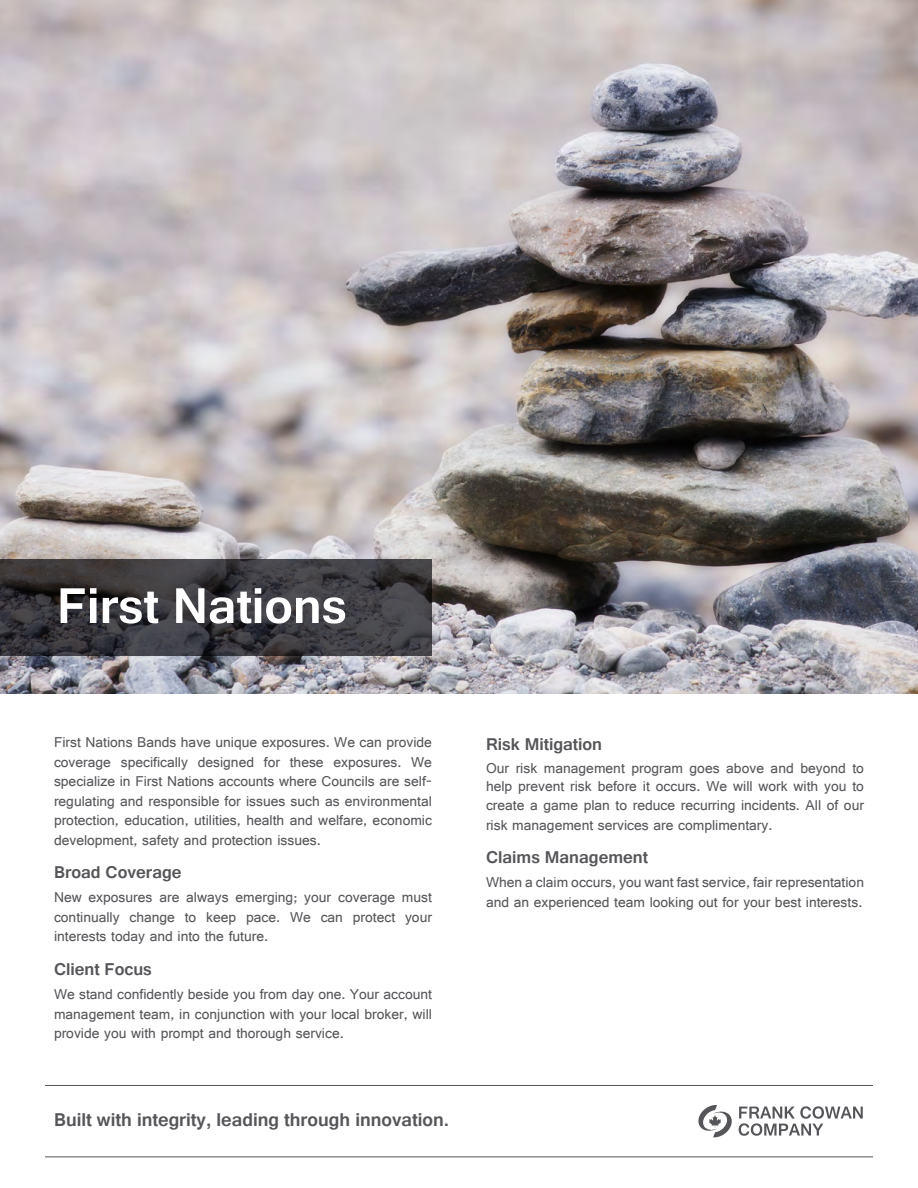
<style>
.page{position:relative;width:918px;height:1188px;background:#fff}
.page>*{position:absolute;margin:0;border:0;box-sizing:border-box;transform-origin:0 0}
.Heading{font:700 52.5px "Gautami";color:#fff}
.t1{font:700 19.5px "Gautami";color:#56565a}
.Paragraph_Bold{font:700 18px "Gautami";color:#56565a}
.Paragraph{font:15px/19.5px "Gautami";color:#56565a;text-align:justify}
</style>
<div class="page">
<hr style="left:45px;top:1085px;width:828px;height:1px;background:#56565a">
<hr style="left:45px;top:1156px;width:828px;height:1px;background:#56565a">
<svg style="left:698px;top:1105px;width:165px;height:32px"></svg>
<img style="left:0;top:0;width:918px;height:694px">
<svg style="left:0;top:559px;width:432px;height:97px;background:#3a383d"></svg>
<p class="Heading" style="left:57px;top:574px;width:291px">First Nations</p>
<p class="Paragraph" style="left:54px;top:732px;width:380px">First Nations Bands have unique exposures. We can provide coverage specifically designed for these exposures. We specialize in First Nations accounts where Councils are self&shy;regulating and responsible for issues such as environmental protection, education, utilities, health and welfare, economic development, safety and protection issues.</p>
<p class="Paragraph_Bold" style="left:54px;top:862px;width:129px">Broad Coverage</p>
<p class="Paragraph" style="left:54px;top:888px;width:380px">New exposures are always emerging; your coverage must continually change to keep pace. We can protect your interests today and into the future.</p>
<p class="Paragraph_Bold" style="left:54px;top:958px;width:99px">Client Focus</p>
<p class="Paragraph" style="left:54px;top:984px;width:380px">We stand confidently beside you from day one. Your account management team, in conjunction with your local broker, will provide you with prompt and thorough service.</p>
<h2 class="t1" style="left:54px;top:1108px;width:397px">Built with integrity, leading through innovation.</h2>
<p class="Paragraph_Bold" style="left:486px;top:733px;width:118px">Risk Mitigation</p>
<p class="Paragraph" style="left:486px;top:758px;width:380px;line-height:18px">Our risk management program goes above and beyond to help prevent risk before it occurs. We will work with you to</p>
<p class="Paragraph" style="left:486px;top:795px;width:380px">create a game plan to reduce recurring incidents. All of our risk management services are complimentary.</p>
<p class="Paragraph_Bold" style="left:486px;top:846px;width:163px">Claims Management</p>
<p class="Paragraph" style="left:486px;top:872px;width:380px">When a claim occurs, you want fast service, fair representation and an experienced team looking out for your best interests.</p>
</div>
